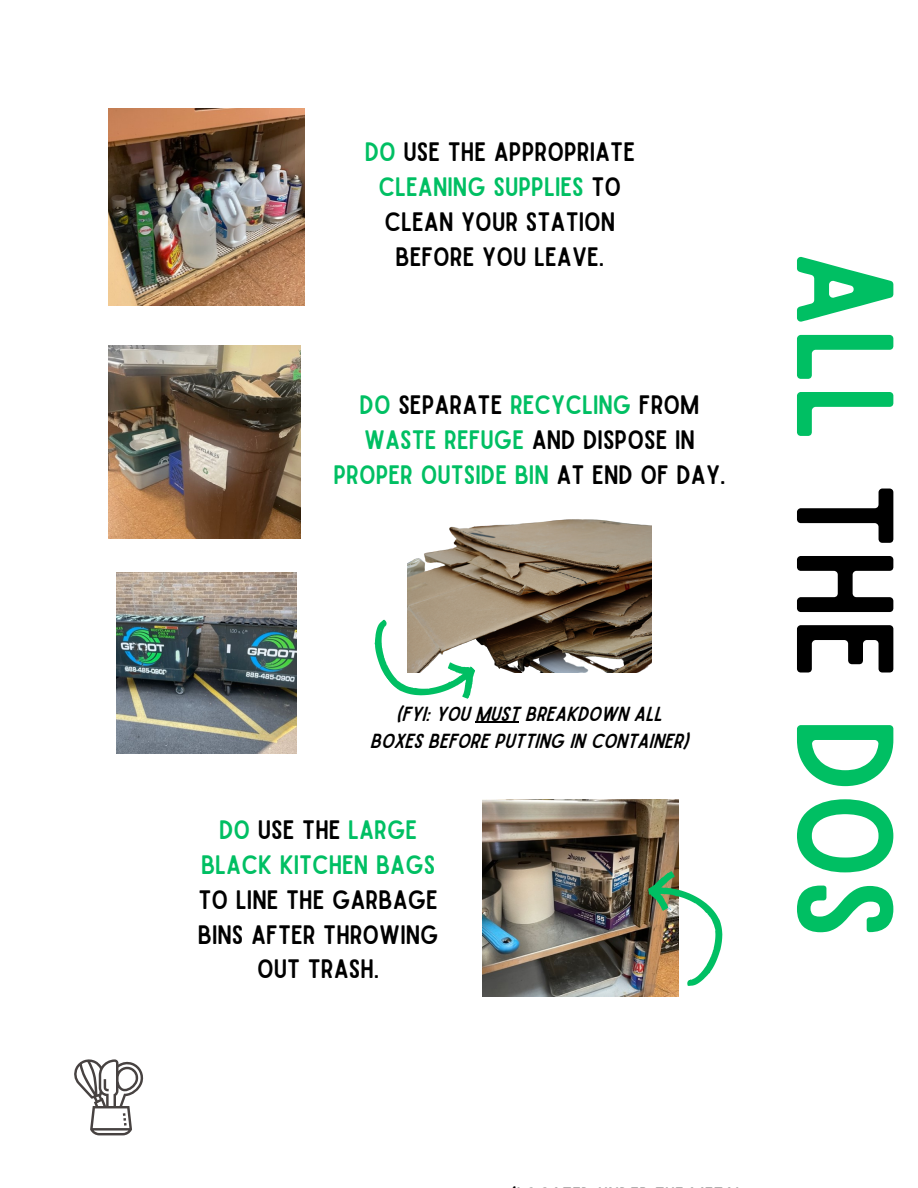
<style>
.page{position:relative;width:918px;height:1188px;background:#fff}
.page>*{position:absolute;margin:0;border:0;box-sizing:border-box;transform-origin:0 0}
.t1{font:131.55px "Sailors";color:#00bf63}
.t2{font:25.5px/34.8px "Sailors";color:#000;text-align:center}
.t3{font:25.5px/34.8px "Sailors";color:#00bf63;text-align:center}
.t4{font:19.5px/27px "Sailors";color:#000;text-align:center}
.s1{color:#00bf63}
.s2{color:#000}
</style>
<div class="page">
<svg style="left:74px;top:1059px;width:70px;height:76px"></svg>
<img style="left:482px;top:799px;width:196px;height:197px">
<img style="left:109px;top:346px;width:191px;height:192px">
<img style="left:117px;top:572px;width:180px;height:181px">
<svg style="left:648px;top:871px;width:74px;height:115px"></svg>
<img style="left:407px;top:519px;width:244px;height:153px">
<hr style="left:475px;top:722px;width:44px;height:1px;background:#000">
<svg style="left:374px;top:595px;width:112px;height:127px"></svg>
<img style="left:109px;top:108px;width:196px;height:197px">
<p class="t2" style="left:365px;top:136px;width:272px"><span class="s1">DO</span> USE THE APPROPRIATE<br><span class="s1">CLEANING SUPPLIES</span> TO<br>CLEAN YOUR STATION<br>BEFORE YOU LEAVE.</p>
<p class="t3" style="left:333px;top:388px;width:394px">DO <span class="s2">SEPARATE</span> RECYCLING <span class="s2">FROM<br></span>WASTE REFUGE <span class="s2">AND DISPOSE IN<br></span>PROPER OUTSIDE BIN <span class="s2">AT END OF DAY.</span></p>
<p class="t4" style="left:370px;top:701px;width:320px">(FYI: YOU MUST BREAKDOWN ALL<br>BOXES BEFORE PUTTING IN CONTAINER)</p>
<p class="t2" style="left:198px;top:813px;width:242px"><span class="s1">DO</span> USE THE <span class="s1">LARGE<br>BLACK KITCHEN BAGS<br></span>TO LINE THE GARBAGE<br>BINS AFTER THROWING<br>OUT TRASH.</p>
<p class="t1" style="left:893px;top:250px;width:690px;rotate:90deg">ALL <span class="s2">THE</span> DOS</p>
</div>
